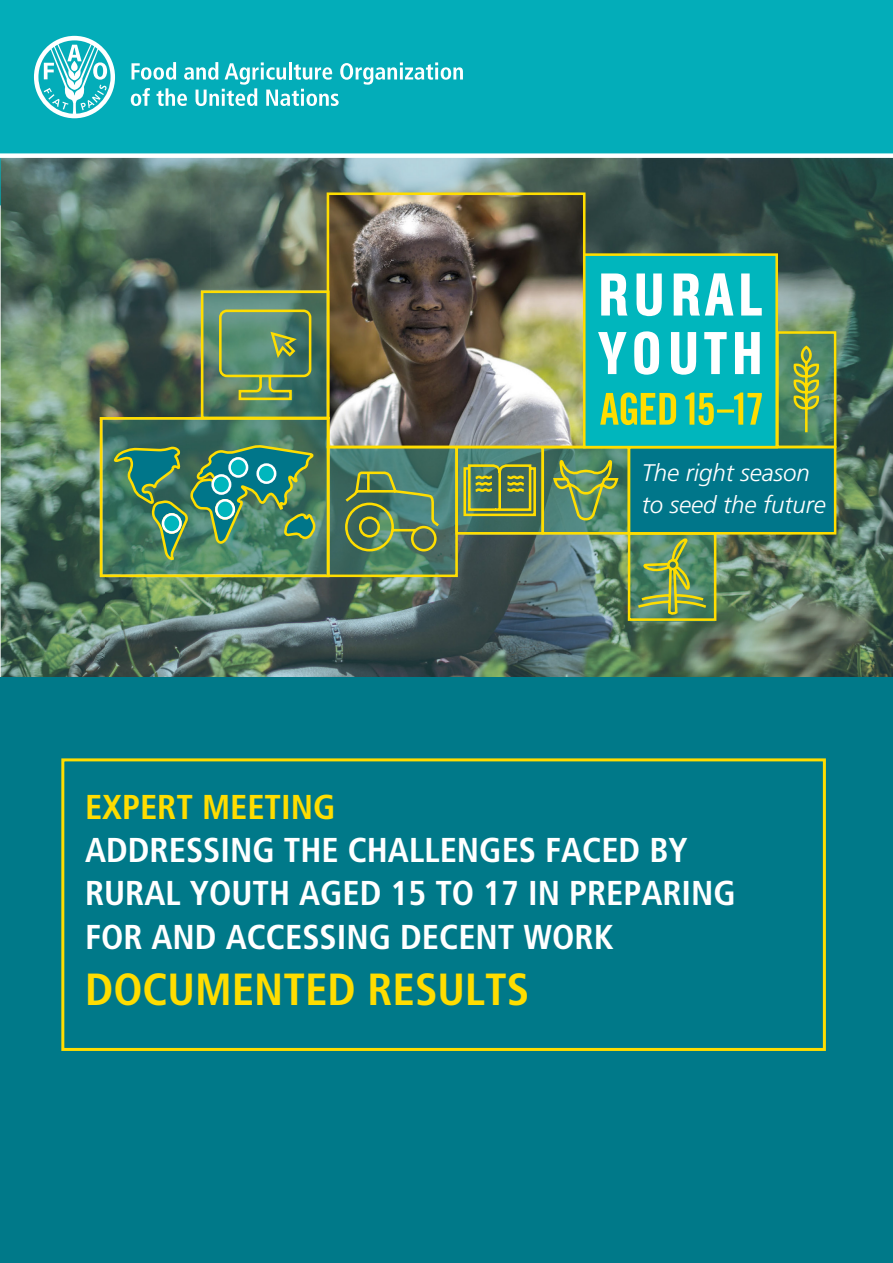
<style>
.page{position:relative;width:893px;height:1263px;background:#fff}
.page>*{position:absolute;margin:0;border:0;box-sizing:border-box;transform-origin:0 0}
.t1{font:700 condensed 45px "Frutiger LT Std";color:#fd0}
.t2{font:700 condensed 34.5px/43.8px "Frutiger LT Std";color:#fff}
.t3{font:700 condensed 34.5px "Frutiger LT Std";color:#fd0}
.t4{font:italic 300 24px/32.4px "Frutiger LT Std";color:#fff}
</style>
<div class="page">
<div style="left:0;top:0;width:893px;height:205px;background:#03adb9"></div>
<img style="left:368px;top:209px;width:213px;height:121px">
<img style="left:1px;top:158px;width:209px;height:263px">
<img style="left:210px;top:158px;width:158px;height:131px">
<img style="left:368px;top:158px;width:525px;height:51px">
<img style="left:585px;top:209px;width:308px;height:319px">
<img style="left:1px;top:421px;width:104px;height:256px">
<img style="left:105px;top:528px;width:788px;height:149px">
<img style="left:22px;top:181px;width:38px;height:189px">
<img style="left:99px;top:289px;width:446px;height:289px">
<svg style="left:112px;top:443px;width:206px;height:118px;background:#468465"></svg>
<div style="left:213px;top:475px;width:17px;height:18px;background:#00b6bd;border-radius:50%"></div>
<div style="left:211px;top:474px;width:20px;height:21px;border:3px solid #fff;border-radius:50%"></div>
<div style="left:230px;top:458px;width:17px;height:18px;background:#00b6bd;border-radius:50%"></div>
<div style="left:228px;top:457px;width:20px;height:21px;border:3px solid #fff;border-radius:50%"></div>
<div style="left:216px;top:500px;width:18px;height:18px;background:#00b6bd;border-radius:50%"></div>
<div style="left:215px;top:499px;width:20px;height:21px;border:3px solid #fff;border-radius:50%"></div>
<div style="left:163px;top:514px;width:17px;height:18px;background:#00b6bd;border-radius:50%"></div>
<div style="left:162px;top:513px;width:20px;height:21px;border:3px solid #fff;border-radius:50%"></div>
<div style="left:258px;top:464px;width:17px;height:19px;background:#00b6bd;border-radius:50%"></div>
<div style="left:256px;top:463px;width:20px;height:21px;border:3px solid #fff;border-radius:50%"></div>
<img style="left:325px;top:330px;width:513px;height:292px">
<div style="left:327px;top:192px;width:258px;height:256px;border:3px solid #fd0"></div>
<div style="left:628px;top:446px;width:208px;height:89px;background:#00768a;border:3px solid #fd0"></div>
<div style="left:583px;top:253px;width:195px;height:195px;background:#00b6bd;border:3px solid #fd0"></div>
<svg style="left:598px;top:331px;width:162px;height:44px"></svg>
<svg style="left:601px;top:273px;width:161px;height:43px"></svg>
<svg style="left:600px;top:392px;width:162px;height:33px"></svg>
<div style="left:0;top:677px;width:893px;height:586px;background:#007989"></div>
<div style="left:0;top:153px;width:893px;height:5px;background:#fff"></div>
<svg style="left:131px;top:62px;width:332px;height:44px"></svg>
<svg style="left:34px;top:36px;width:81px;height:82px"></svg>
<div style="left:61px;top:758px;width:765px;height:293px;border:3px solid #fd0"></div>
<p class="t4" style="left:642px;top:456px;width:186px">The right season to seed the future</p>
<p class="t3" style="left:85px;top:786px;width:252px">EXPERT MEETING</p>
<p class="t2" style="left:85px;top:828px;width:652px">ADDRESSING THE CHALLENGES FACED BY<br>RURAL YOUTH AGED 15 TO 17 IN PREPARING<br>FOR AND ACCESSING DECENT WORK</p>
<h1 class="t1" style="left:85px;top:962px;width:446px">DOCUMENTED RESULTS</h1>
</div>
